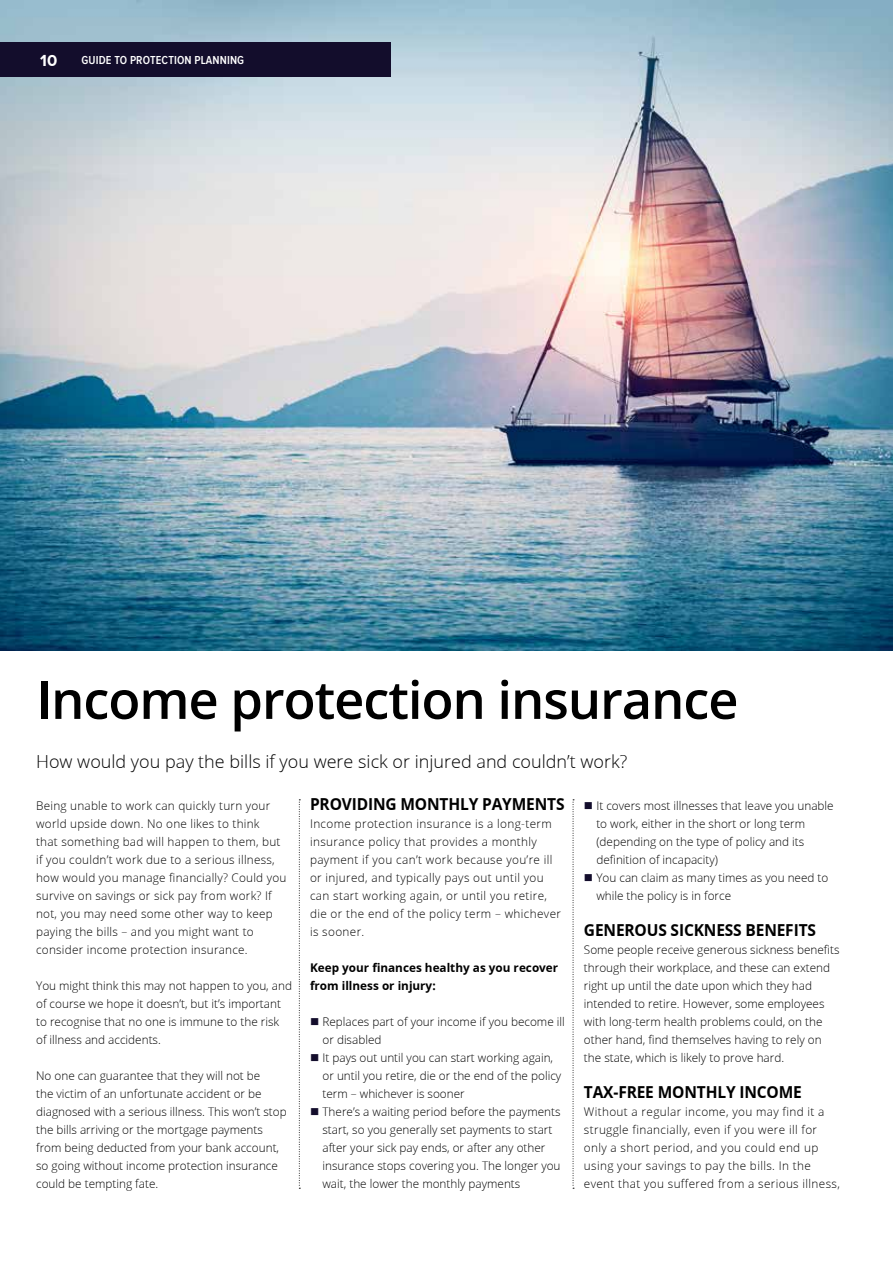
<style>
.page{position:relative;width:893px;height:1263px;background:#fff}
.page>*{position:absolute;margin:0;border:0;box-sizing:border-box;transform-origin:0 0}
.t1{font:600 52.5px "Open Sans";letter-spacing:-.02em;color:#000}
.t2{font:300 18px "Open Sans";color:#000}
.t3{font:700 16.5px "Open Sans";letter-spacing:-.01em;color:#000;scale:.94 1}
.t4{font:700 16.5px "Proxima Nova";color:#fff}
.t5{font:300 12px/18px "Open Sans";color:#000}
.t6{font:300 12px/18px "Open Sans";letter-spacing:.03em;color:#000}
.t7{font:300 12px/18px "Open Sans";letter-spacing:.02em;color:#000}
.t8{font:700 12px/18px "Open Sans";color:#000}
.t9{font:600 12px "Proxima Nova Cond";letter-spacing:.01em;color:#fff}
.s1{color:#130d2c}
</style>
<div class="page">
<img style="left:0;top:0;width:893px;height:651px">
<div style="left:0;top:42px;width:390px;height:34px;background:#130d2c"></div>
<svg style="left:299px;top:799px;width:1px;height:390px"></svg>
<svg style="left:573px;top:799px;width:1px;height:390px"></svg>
<h3 class="t4" style="left:40px;top:51px;width:19px">10</h3>
<p class="t9" style="left:82px;top:55px;width:164px">GUIDE TO PROTECTION PLANNING</p>
<h1 class="t1" style="left:36px;top:664px;width:704px">Income protection insurance</h1>
<h2 class="t2" style="left:36px;top:749px;width:593px">How would you pay the bills if you were sick or injured and couldn’t work?</h2>
<p class="t7" style="left:36px;top:796px;width:252px">Being unable to work can quickly turn your world upside down. No one likes to think<br>that something bad will happen to them, but if you couldn’t work due to a serious illness, how would you manage financially? Could you survive on savings or sick pay from work? If not, you may need some other way to keep paying the bills – and you might want to consider income protection insurance.</p>
<p class="t5" style="left:36px;top:976px;width:257px">You might think this may not happen to you, and of course we hope it doesn’t, but it’s important to recognise that no one is immune to the risk of illness and accidents.</p>
<p class="t5" style="left:36px;top:1066px;width:252px">No one can guarantee that they will not be<br>the victim of an unfortunate accident or be diagnosed with a serious illness. This won’t stop the bills arriving or the mortgage payments from being deducted from your bank account, so going without income protection insurance could be tempting fate.</p>
<h3 class="t3" style="left:310px;top:792px;width:272px">PROVIDING MONTHLY PAYMENTS</h3>
<p class="t6" style="left:310px;top:814px;width:253px">Income protection insurance is a long-term insurance policy that provides a monthly payment if you can’t work because you’re ill or injured, and typically pays out until you can start working again, or until you retire, die or the end of the policy term – whichever is sooner.</p>
<p class="t8" style="left:310px;top:958px;width:250px">Keep your finances healthy as you recover from illness or injury:</p>
<p class="t5" style="left:322px;top:1012px;width:244px;text-indent:-12px"><span class="s1">■</span> Replaces part of your income if you become ill or disabled</p>
<p class="t5" style="left:322px;top:1048px;width:240px;text-indent:-12px"><span class="s1">■</span> It pays out until you can start working again, or until you retire, die or the end of the policy term – whichever is sooner</p>
<p class="t5" style="left:322px;top:1102px;width:240px;text-indent:-12px"><span class="s1">■</span> There’s a waiting period before the payments start, so you generally set payments to start after your sick pay ends, or after any other insurance stops covering you. The longer you wait, the lower the monthly payments</p>
<p class="t5" style="left:596px;top:796px;width:239px;text-indent:-12px"><span class="s1">■</span> It covers most illnesses that leave you unable to work, either in the short or long term (depending on the type of policy and its definition of incapacity)</p>
<p class="t5" style="left:596px;top:868px;width:234px;text-indent:-12px"><span class="s1">■</span> You can claim as many times as you need to while the policy is in force</p>
<h3 class="t3" style="left:584px;top:918px;width:248px">GENEROUS SICKNESS BENEFITS</h3>
<p class="t5" style="left:584px;top:940px;width:257px">Some people receive generous sickness benefits through their workplace, and these can extend right up until the date upon which they had intended to retire. However, some employees with long-term health problems could, on the other hand, find themselves having to rely on the state, which is likely to prove hard.</p>
<h3 class="t3" style="left:584px;top:1080px;width:233px">TAX-FREE MONTHLY INCOME</h3>
<p class="t6" style="left:584px;top:1102px;width:257px">Without a regular income, you may find it a struggle financially, even if you were ill for only a short period, and you could end up using your savings to pay the bills. In the event that you suffered from a serious illness,</p>
</div>
